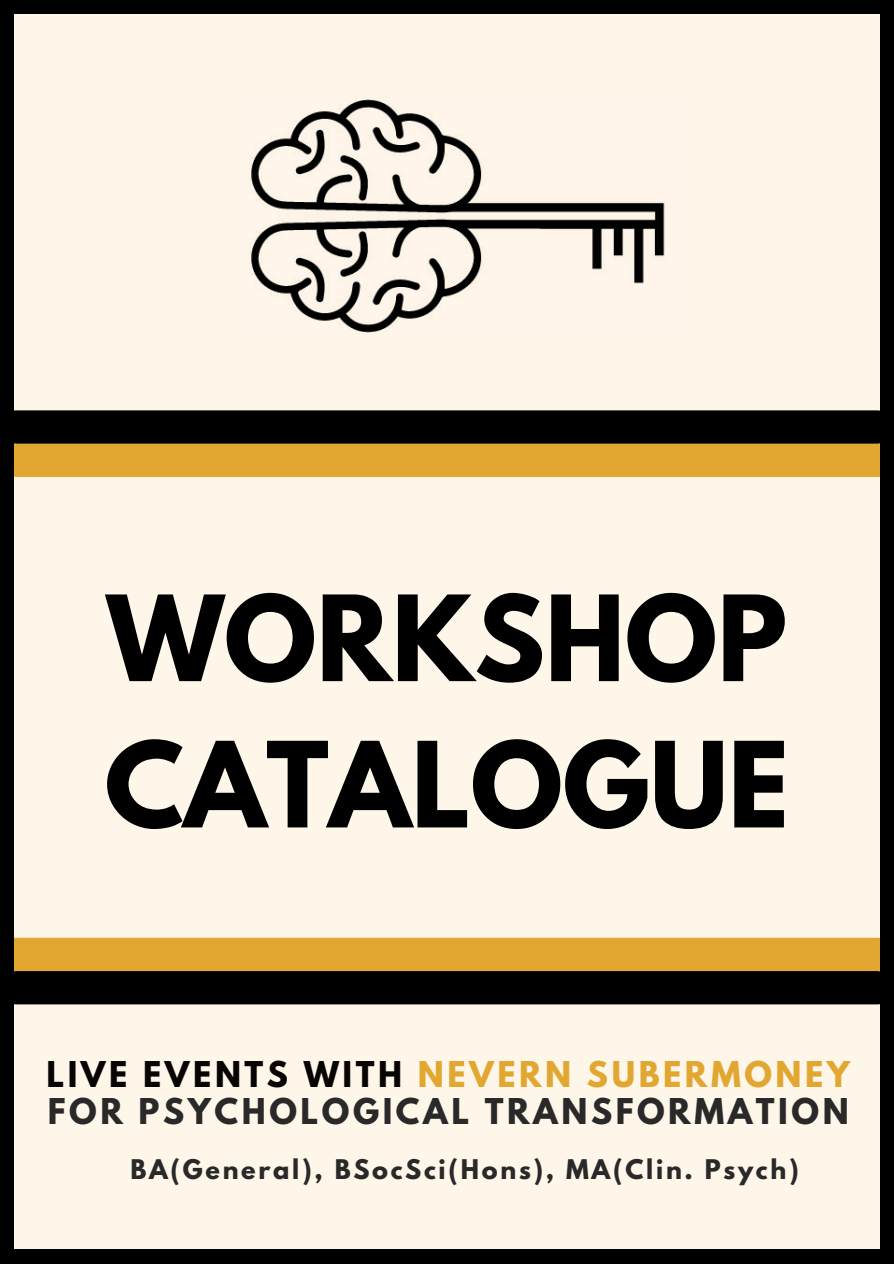
<style>
.page{position:relative;width:894px;height:1264px;background:#fff}
.page>*{position:absolute;margin:0;border:0;box-sizing:border-box;transform-origin:0 0}
.t1{font:700 105px/146.2px "League Spartan";color:#000}
.t2{font:700 31.5px/37.2px "League Spartan";letter-spacing:.11em;color:#292929}
.t3{font:700 24px "League Spartan";letter-spacing:.11em;color:#292929}
.s1{color:#070503}
.s2{color:#e1a730}
</style>
<div class="page">
<div style="left:0;top:0;width:893px;height:1263px;background:#fff6ea"></div>
<img style="left:251px;top:99px;width:414px;height:234px">
<div style="left:0;top:0;width:14px;height:1263px;background:#000"></div>
<div style="left:879px;top:0;width:14px;height:1263px;background:#000"></div>
<div style="left:0;top:1249px;width:893px;height:14px;background:#000"></div>
<div style="left:0;top:0;width:893px;height:14px;background:#000"></div>
<svg style="left:14px;top:410px;width:866px;height:67px;background:#715419"></svg>
<svg style="left:14px;top:937px;width:866px;height:67px;background:#72551a"></svg>
<p class="t1" style="left:105px;top:579px;width:685px">WORKSHOP<br>CATALOGUE</p>
<h2 class="t2" style="left:46px;top:1059px;width:805px"><span class="s1">LIVE EVENTS WITH</span> <span class="s2">NEVERN SUBERMONEY<br></span>FOR PSYCHOLOGICAL TRANSFORMATION</h2>
<h1 class="t3" style="left:130px;top:1157px;width:669px">BA(General), BSocSci(Hons), MA(Clin. Psych)</h1>
</div>
